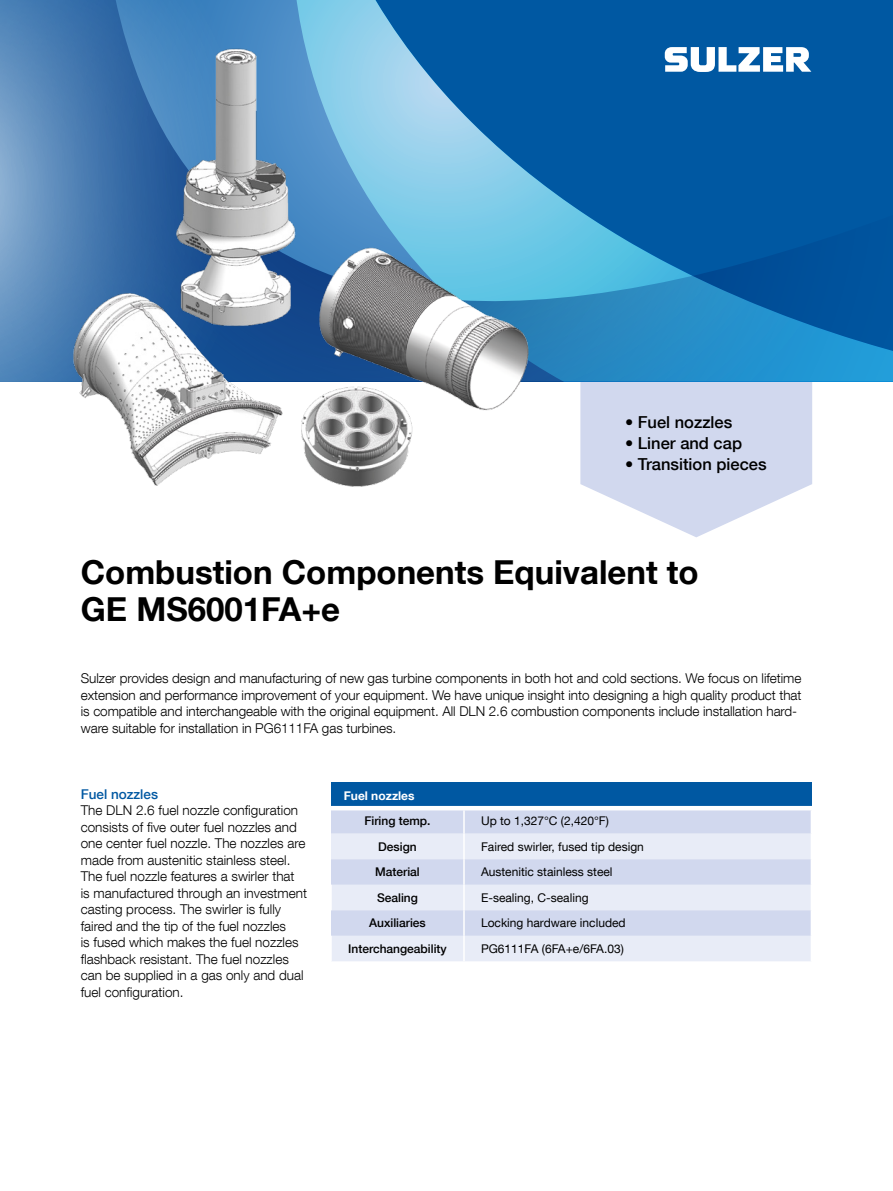
<style>
.page{position:relative;width:893px;height:1191px;background:#fff}
.page>*{position:absolute;margin:0;border:0;box-sizing:border-box;transform-origin:0 0}
.Cover_title{font:700 33px/37.5px "Helvetica Neue LT Com";color:#000}
.t1{font:500 16.5px "Helvetica Neue LT Com";color:#000}
.Body_text{font:300 13.5px/16.5px "Helvetica Neue LT Com";letter-spacing:-.005em;color:#000}
.Subtitle_blue{font:500 13.5px "Helvetica Neue LT Com";color:#0058a2}
.Table_text{font:12px "Helvetica Neue LT Com";color:#000}
.Table_row_title{font:500 12px "Helvetica Neue LT Com";color:#000}
.Table_column_title{font:700 12px "Helvetica Neue LT Com";color:#fff}
</style>
<div class="page">
<svg style="left:580px;top:381px;width:232px;height:156px"></svg>
<svg style="left:0;top:0;width:893px;height:381px;background:#2b7ab5"></svg>
<svg style="left:665px;top:47px;width:146px;height:25px"></svg>
<img style="left:62px;top:287px;width:226px;height:199px">
<img style="left:311px;top:242px;width:228px;height:169px">
<img style="left:301px;top:383px;width:113px;height:104px">
<div style="left:331px;top:782px;width:480px;height:26px;background:#0058a2"></div>
<hr style="left:331px;top:806px;width:133px;height:4px;background:#fff">
<hr style="left:464px;top:806px;width:348px;height:4px;background:#fff">
<svg style="left:331px;top:810px;width:480px;height:151px;background:#dde2f2"></svg>
<hr style="left:463px;top:910px;width:2px;height:25px;background:#fff">
<img style="left:163px;top:39px;width:191px;height:290px">
<p class="t1" style="left:625px;top:413px;width:109px">• Fuel nozzles</p>
<p class="t1" style="left:625px;top:434px;width:118px">• Liner and cap</p>
<p class="t1" style="left:625px;top:455px;width:143px">• Transition pieces</p>
<p class="Cover_title" style="left:81px;top:552px;width:619px">Combustion Components Equivalent to<br>GE MS6001FA+e</p>
<p class="Body_text" style="left:81px;top:669px;width:722px">Sulzer provides design and manufacturing of new gas turbine components in both hot and cold sections. We focus on lifetime extension and performance improvement of your equipment. We have unique insight into designing a high quality product that is compatible and interchangeable with the original equipment. All DLN 2.6 combustion components include installation hard&shy;ware suitable for installation in PG6111FA gas turbines.</p>
<p class="Subtitle_blue" style="left:81px;top:785px;width:79px">Fuel nozzles</p>
<p class="Body_text" style="left:81px;top:801px;width:228px">The DLN 2.6 fuel nozzle configuration consists of five outer fuel nozzles and one center fuel nozzle. The nozzles are made from austenitic stainless steel.<br>The fuel nozzle features a swirler that<br>is manufactured through an investment casting process. The swirler is fully faired and the tip of the fuel nozzles<br>is fused which makes the fuel nozzles flashback resistant. The fuel nozzles can be supplied in a gas only and dual fuel configuration.</p>
<p class="Table_column_title" style="left:344px;top:788px;width:72px">Fuel nozzles</p>
<p class="Table_row_title" style="left:364px;top:813px;width:68px">Firing temp.</p>
<p class="Table_text" style="left:481px;top:813px;width:129px">Up to 1,327°C (2,420°F)</p>
<p class="Table_row_title" style="left:378px;top:839px;width:40px">Design</p>
<p class="Table_text" style="left:481px;top:839px;width:164px">Faired swirler, fused tip design</p>
<p class="Table_row_title" style="left:375px;top:864px;width:46px">Material</p>
<p class="Table_text" style="left:481px;top:864px;width:133px">Austenitic stainless steel</p>
<p class="Table_row_title" style="left:377px;top:890px;width:42px">Sealing</p>
<p class="Table_text" style="left:481px;top:890px;width:109px">E-sealing, C-sealing</p>
<p class="Table_row_title" style="left:369px;top:915px;width:58px">Auxiliaries</p>
<p class="Table_text" style="left:481px;top:915px;width:146px">Locking hardware included</p>
<p class="Table_row_title" style="left:348px;top:941px;width:100px">Interchangeability</p>
<p class="Table_text" style="left:481px;top:941px;width:144px">PG6111FA (6FA+e/6FA.03)</p>
</div>
